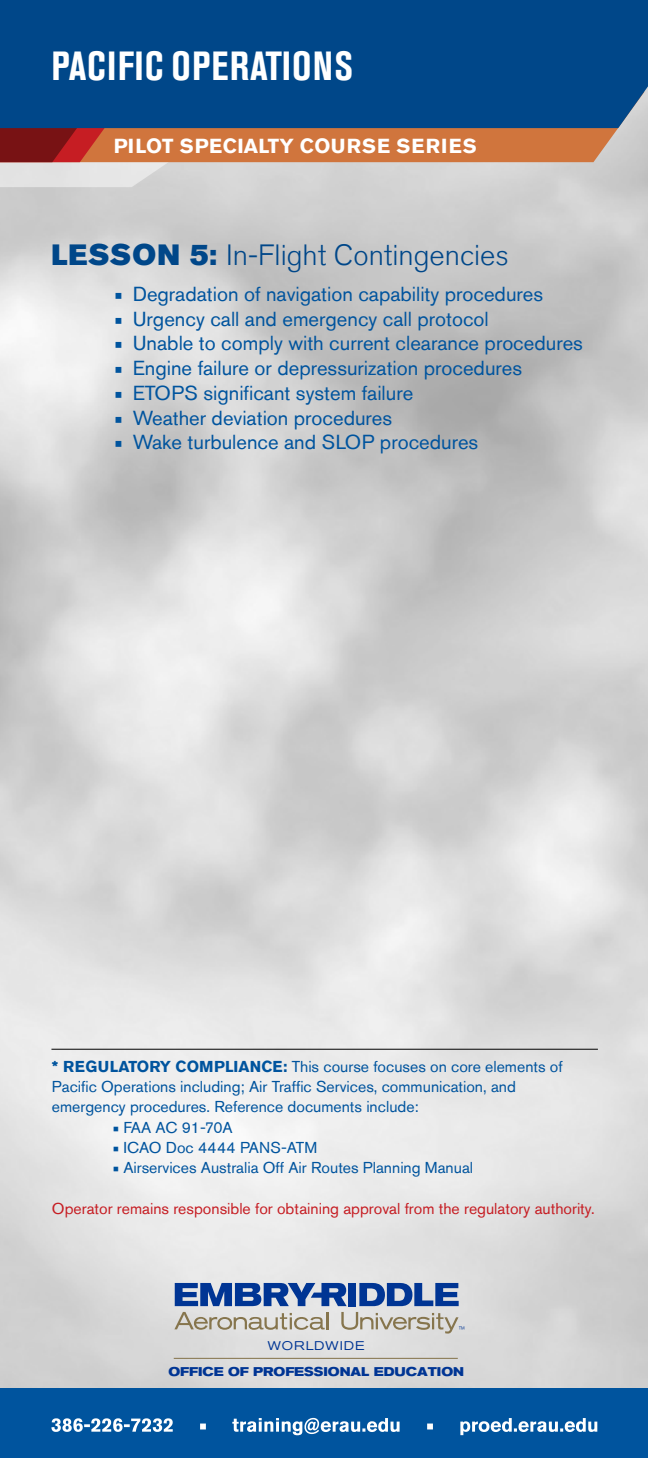
<style>
.page{position:relative;width:648px;height:1458px;background:#fff}
.page>*{position:absolute;margin:0;border:0;box-sizing:border-box;transform-origin:0 0}
.t1{font:700 condensed 40.5px "Akzidenz Grotesk Std";letter-spacing:.03em;color:#fff}
.t2{font:300 29.25px "Akzidenz Grotesk Std";color:#004789}
.t3{font:20.25px "Akzidenz Grotesk Std";color:#00549e}
.t4{font:700 20.25px "Akzidenz Grotesk Std";letter-spacing:.025em;color:#fff}
.t5{font:15.75px/20.2px "Akzidenz Grotesk Std";color:#00549e}
.t6{font:15.75px "Akzidenz Grotesk Std";color:#c61d23}
.t7{font:700 expanded 12.6px "Akzidenz Grotesk BE";color:#003594;scale:.94 1}
.t8{font:expanded 12.6px "Akzidenz Grotesk Std";letter-spacing:.08em;color:#003594;scale:.94 1}
.s1{font-family:"Akzidenz Grotesk Std Super";font-weight:400}
.s2{font-family:"Minion Pro"}
.s3{font-weight:700}
</style>
<div class="page">
<img style="left:0;top:128px;width:648px;height:1261px">
<div style="left:0;top:1389px;width:648px;height:69px;background:#00549e"></div>
<svg style="left:51px;top:1418px;width:546px;height:17px"></svg>
<svg style="left:185px;top:128px;width:460px;height:34px;background:#cf7c49"></svg>
<svg style="left:0;top:128px;width:185px;height:59px;background:#c48677"></svg>
<div style="left:0;top:0;width:648px;height:128px;background:#004789"></div>
<div style="left:348px;top:1283px;width:8px;height:23px;background:#003594"></div>
<svg style="left:359px;top:1283px;width:100px;height:23px;background:#4d70ae"></svg>
<svg style="left:175px;top:1283px;width:172px;height:23px;background:#496dae"></svg>
<svg style="left:174px;top:1312px;width:155px;height:18px;background:#c7c2b6"></svg>
<svg style="left:341px;top:1312px;width:123px;height:22px;background:#cac7be"></svg>
<hr style="left:174px;top:1358px;width:284px;height:1px;background:#86754d">
<hr style="left:51px;top:1049px;width:547px;height:1px;background:#000">
<h1 class="t1" style="left:51px;top:43px;width:303px">PACIFIC OPERATIONS</h1>
<p class="t4" style="left:114px;top:134px;width:365px">PILOT SPECIALTY COURSE SERIES</p>
<h2 class="t2" style="left:51px;top:238px;width:459px"><span class="s1">LESSON 5:</span> In-Flight Contingencies</h2>
<p class="t3" style="left:114px;top:282px;width:430px"><span class="s2">■</span> Degradation of navigation capability procedures</p>
<p class="t3" style="left:114px;top:307px;width:376px"><span class="s2">■</span> Urgency call and emergency call protocol</p>
<p class="t3" style="left:114px;top:331px;width:470px"><span class="s2">■</span> Unable to comply with current clearance procedures</p>
<p class="t3" style="left:114px;top:356px;width:409px"><span class="s2">■</span> Engine failure or depressurization procedures</p>
<p class="t3" style="left:114px;top:381px;width:300px"><span class="s2">■</span> ETOPS significant system failure</p>
<p class="t3" style="left:114px;top:406px;width:279px"><span class="s2">■</span> Weather deviation procedures</p>
<p class="t3" style="left:114px;top:430px;width:365px"><span class="s2">■</span> Wake turbulence and SLOP procedures</p>
<p class="t5" style="left:52px;top:1056px;width:512px"><span class="s3">* REGULATORY COMPLIANCE:</span> This course focuses on core elements of<br>Pacific Operations including; Air Traffic Services, communication, and emergency procedures. Reference documents include:</p>
<p class="t5" style="left:113px;top:1117px;width:122px"><span class="s2">■</span> FAA AC 91-70A</p>
<p class="t5" style="left:113px;top:1137px;width:206px"><span class="s2">■</span> ICAO Doc 4444 PANS-ATM</p>
<p class="t5" style="left:113px;top:1157px;width:362px"><span class="s2">■</span> Airservices Australia Off Air Routes Planning Manual</p>
<p class="t6" style="left:52px;top:1199px;width:544px">Operator remains responsible for obtaining approval from the regulatory authority.</p>
<p class="t8" style="left:268px;top:1338px;width:105px">WORLDWIDE</p>
<p class="t7" style="left:168px;top:1364px;width:316px">OFFICE OF PROFESSIONAL EDUCATION</p>
</div>
